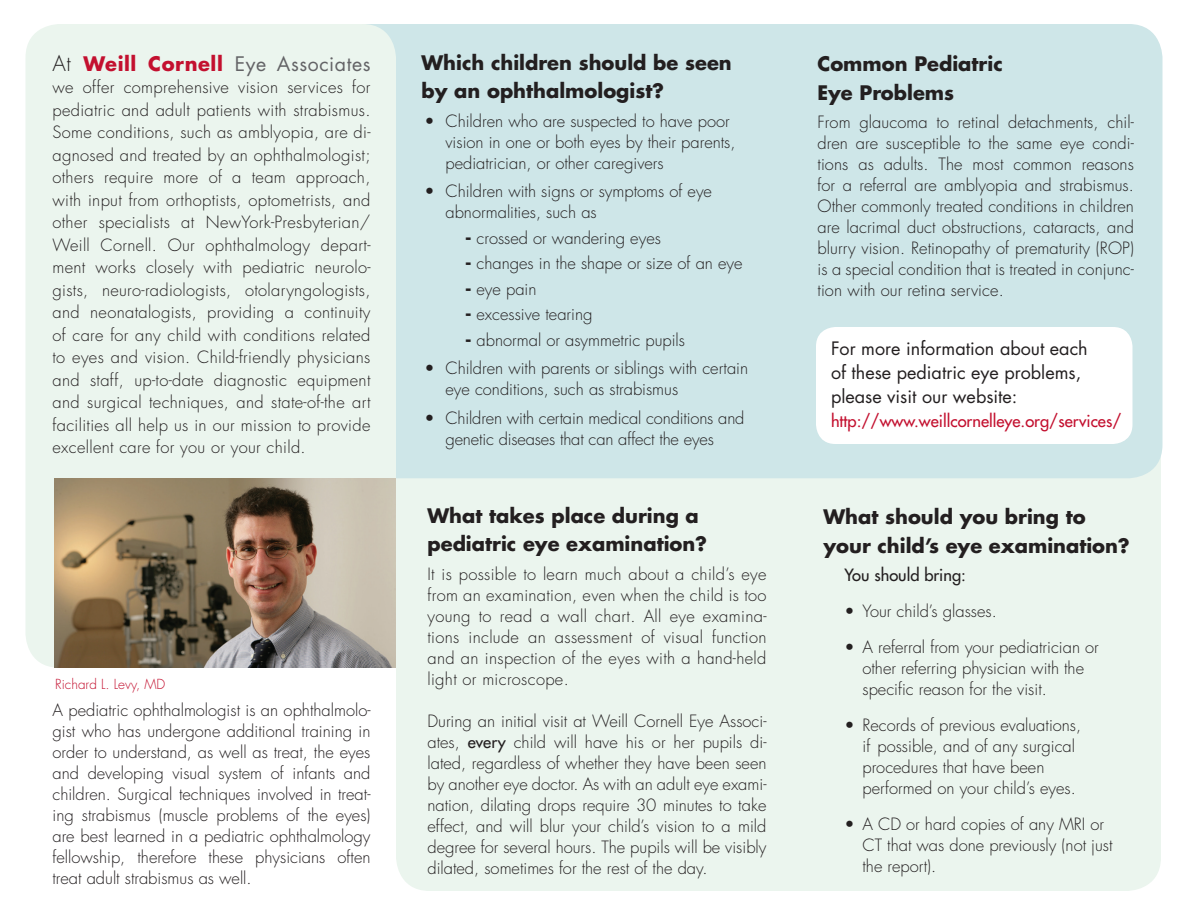
<style>
.page{position:relative;width:1188px;height:918px;background:#fff}
.page>*{position:absolute;margin:0;border:0;box-sizing:border-box;transform-origin:0 0}
.t1{font:700 19.5px/28.5px "Futura";color:#231f20}
.t2{font:19.5px "Futura";letter-spacing:.03em;color:#636366}
.t3{font:18px "Futura";color:#231f20}
.t4{font:300 16.5px/21px "Futura";color:#231f20;text-align:justify}
.t5{font:16.5px "Futura";color:#c3102f}
.t6{font:16.5px "Futura";color:#231f20}
.t7{font:300 13.5px "Futura";color:#c3102f}
.s1{font-weight:300;font-size:21px;color:#231f20}
.s2{font-weight:700;color:#c3102f}
.s3{font-weight:700}
.s4{font-weight:400}
</style>
<div class="page">
<div style="left:396px;top:412px;width:765px;height:479px;background:#ebf5ee;border-radius:34px"></div>
<div style="left:312px;top:24px;width:850px;height:454px;background:#cee6e8;border-radius:34px"></div>
<div style="left:26px;top:24px;width:370px;height:644px;background:#ebf5ee;border-radius:34px"></div>
<img style="left:54px;top:478px;width:342px;height:190px">
<div style="left:815px;top:326px;width:318px;height:119px;background:#fff;border-radius:20px"></div>
<div style="left:814px;top:326px;width:320px;height:120px;border:2px solid #cee6e8;border-radius:20px"></div>
<p class="t2" style="left:52px;top:50px;width:320px"><span class="s1">At</span> <span class="s2">Weill Cornell</span> Eye Associates</p>
<p class="t4" style="left:52px;top:76px;width:320px;line-height:22.5px">we offer comprehensive vision services for pediatric and adult patients with strabismus.<br>Some conditions, such as amblyopia, are di&shy;agnosed and treated by an ophthalmologist; others require more of a team approach, with input from orthoptists, optometrists, and other specialists at NewYork-Presbyterian/ Weill Cornell. Our ophthalmology depart&shy;ment works closely with pediatric neurolo&shy;gists, neuro-radiologists, otolaryngologists, and neonatalogists, providing a continuity of care for any child with conditions related to eyes and vision. Child-friendly physicians and staff, up-to-date diagnostic equipment and surgical techniques, and state-of-the art facilities all help us in our mission to provide excellent care for you or your child.</p>
<p class="t7" style="left:55px;top:675px;width:112px">Richard L. Levy, MD</p>
<p class="t4" style="left:52px;top:700px;width:320px">A pediatric ophthalmologist is an ophthalmolo&shy;gist who has undergone additional training in order to understand, as well as treat, the eyes and developing visual system of infants and children. Surgical techniques involved in treat&shy;ing strabismus (muscle problems of the eyes) are best learned in a pediatric ophthalmology fellowship, therefore these physicians often treat adult strabismus as well.</p>
<p class="t1" style="left:422px;top:48px;width:312px">Which children should be seen by an ophthalmologist?</p>
<p class="t4" style="left:424px;top:110px;width:307px">• Children who are suspected to have poor</p>
<p class="t4" style="left:446px;top:131px;width:292px">vision in one or both eyes by their parents,</p>
<p class="t4" style="left:446px;top:152px;width:220px">pediatrician, or other caregivers</p>
<p class="t4" style="left:446px;top:181px;width:268px;text-indent:-21px">• Children with signs or symptoms of eye abnormalities, such as</p>
<p class="t4" style="left:465px;top:227px;width:197px"><span class="s3">-</span> crossed or wandering eyes</p>
<p class="t4" style="left:465px;top:253px;width:279px"><span class="s3">-</span> changes in the shape or size of an eye</p>
<p class="t4" style="left:465px;top:278px;width:73px"><span class="s3">-</span> eye pain</p>
<p class="t4" style="left:465px;top:304px;width:129px"><span class="s3">-</span> excessive tearing</p>
<p class="t4" style="left:465px;top:329px;width:222px"><span class="s3">-</span> abnormal or asymmetric pupils</p>
<p class="t4" style="left:446px;top:358px;width:304px;text-indent:-21px">• Children with parents or siblings with certain eye conditions, such as strabismus</p>
<p class="t4" style="left:424px;top:407px;width:322px;text-align:center">• Children with certain medical conditions and genetic diseases that can affect the eyes</p>
<p class="t1" style="left:428px;top:501px;width:273px">What takes place during a</p>
<p class="t1" style="left:428px;top:529px;width:281px">pediatric eye examination?</p>
<p class="t4" style="left:428px;top:563px;width:341px">It is possible to learn much about a child’s eye from an examination, even when the child is too young to read a wall chart. All eye examina&shy;tions include an assessment of visual function and an inspection of the eyes with a hand-held light or microscope.</p>
<p class="t4" style="left:428px;top:710px;width:341px">During an initial visit at Weill Cornell Eye Associ&shy;ates, <span class="s4">every</span> child will have his or her pupils di&shy;lated, regardless of whether they have been seen by another eye doctor. As with an adult eye exami&shy;nation, dilating drops require 30 minutes to take effect, and will blur your child’s vision to a mild degree for several hours. The pupils will be visibly dilated, sometimes for the rest of the day.</p>
<p class="t1" style="left:818px;top:49px;width:187px">Common Pediatric</p>
<p class="t1" style="left:818px;top:78px;width:138px">Eye Problems</p>
<p class="t4" style="left:818px;top:112px;width:318px">From glaucoma to retinal detachments, chil&shy;dren are susceptible to the same eye condi&shy;tions as adults. The most common reasons for a referral are amblyopia and strabismus.<br>Other commonly treated conditions in children are lacrimal duct obstructions, cataracts, and blurry vision. Retinopathy of prematurity (ROP) is a special condition that is treated in conjunc&shy;tion with our retina service.</p>
<p class="t3" style="left:831px;top:336px;width:258px">For more information about each</p>
<p class="t3" style="left:831px;top:360px;width:252px">of these pediatric eye problems,</p>
<p class="t3" style="left:831px;top:384px;width:188px">please visit our website:</p>
<p class="t5" style="left:831px;top:410px;width:292px">http://www.weillcornelleye.org/services/</p>
<p class="t1" style="left:824px;top:502px;width:308px">What should you bring to your child’s eye examination?</p>
<p class="t6" style="left:844px;top:564px;width:123px">You should bring:</p>
<p class="t4" style="left:844px;top:601px;width:154px">• Your child’s glasses.</p>
<p class="t4" style="left:844px;top:637px;width:256px;text-align:center">• A referral from your pediatrician or other referring physician with the</p>
<p class="t4" style="left:863px;top:679px;width:186px">specific reason for the visit.</p>
<p class="t4" style="left:844px;top:715px;width:238px">• Records of previous evaluations,</p>
<p class="t4" style="left:863px;top:736px;width:214px">if possible, and of any surgical</p>
<p class="t4" style="left:863px;top:757px;width:183px">procedures that have been</p>
<p class="t4" style="left:863px;top:778px;width:215px">performed on your child’s eyes.</p>
<p class="t4" style="left:844px;top:814px;width:261px">• A CD or hard copies of any MRI or</p>
<p class="t4" style="left:863px;top:835px;width:252px">CT that was done previously (not just the report).</p>
</div>
